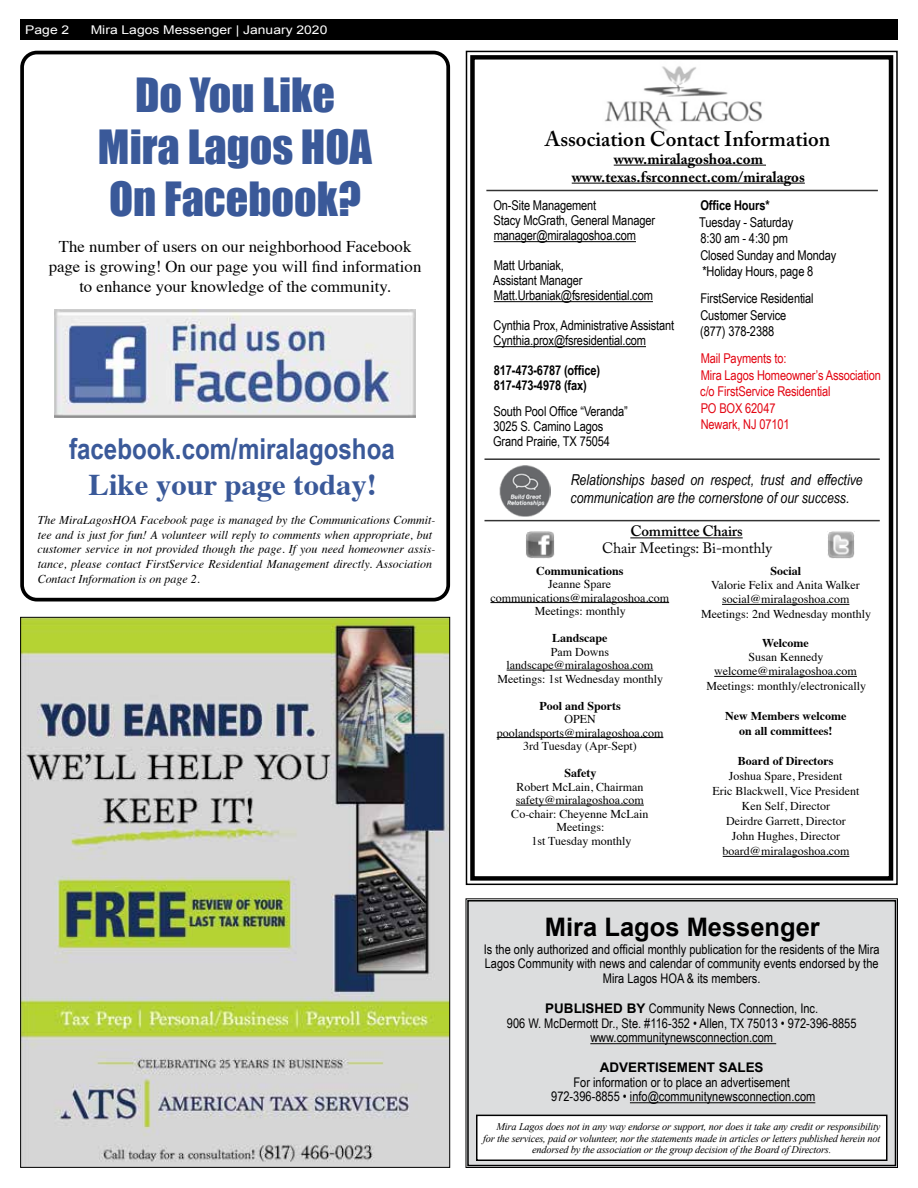
<style>
.page{position:relative;width:918px;height:1188px;background:#fff}
.page>*{position:absolute;margin:0;border:0;box-sizing:border-box;transform-origin:0 0}
.t1{font:43.35px/52.1px "Impact";color:#3a5999;text-align:center}
.t2{font:700 30px "Times";color:#3a5999}
.t3{font:700 28.8px "Arial Narrow";color:#3a5999}
.t4{font:700 25.5px "Arial";color:#000}
.t5{font:600 21px "Adobe Caslon Pro";color:#000}
.t6{font:16.5px/19.8px "Times";color:#000;text-align:center}
.t7{font:italic 15px/18px "Arial Narrow";color:#000}
.t8{font:700 15px/18px "Adobe Caslon Pro";color:#000;text-align:center}
.t9{font:15px "Adobe Caslon Pro";letter-spacing:-.01em;color:#000}
.t10{font:600 15px "Adobe Caslon Pro";letter-spacing:-.01em;color:#000}
.t11{font:13.5px/15px "Arial Narrow";letter-spacing:-.01em;color:#000}
.t12{font:13.5px/16.5px "Arial Narrow";letter-spacing:-.01em;color:#e30512}
.t13{font:700 13.5px/15px "Arial Narrow";letter-spacing:-.01em;color:#000}
.t14{font:13.35px/14.7px "Arial Narrow";color:#000;text-align:center}
.t15{font:700 13.35px "Arial";color:#000}
.t16{font:12px/13.5px "Times";color:#000;text-align:center}
.t17{font:italic 12px/15px "Times";color:#000}
.t18{font:700 12px/15px "Times";color:#000;text-align:center}
.t19{font:12px "Arial";color:#fff;scale:1.16 1}
.t20{font:italic 10.35px "Times New Roman";letter-spacing:-.02em;color:#000}
.s1{font-family:"Arial";font-weight:700}
</style>
<div class="page">
<div style="left:20px;top:20px;width:878px;height:20px;background:#000"></div>
<div style="left:466px;top:898px;width:432px;height:270px;background:#dcddde"></div>
<div style="left:467px;top:900px;width:429px;height:266px;border:1px solid #000"></div>
<hr style="left:590px;top:1043px;width:186px;height:1px;background:#000">
<hr style="left:630px;top:1102px;width:185px;height:1px;background:#000">
<div style="left:477px;top:1115px;width:410px;height:45px;background:#fff"></div>
<div style="left:476px;top:1115px;width:411px;height:46px;border:1px solid #000"></div>
<svg style="left:465px;top:50px;width:433px;height:836px"></svg>
<div style="left:470px;top:55px;width:423px;height:826px;border:4px solid #000"></div>
<img style="left:603px;top:61px;width:162px;height:73px">
<hr style="left:614px;top:165px;width:152px;height:1px;background:#000">
<hr style="left:572px;top:183px;width:233px;height:1px;background:#000">
<hr style="left:486px;top:190px;width:392px;height:1px;background:#000">
<hr style="left:484px;top:458px;width:396px;height:2px;background:#000">
<hr style="left:484px;top:520px;width:396px;height:1px;background:#000">
<hr style="left:630px;top:538px;width:113px;height:1px;background:#000">
<hr style="left:490px;top:602px;width:179px;height:1px;background:#000">
<hr style="left:507px;top:670px;width:146px;height:1px;background:#000">
<hr style="left:497px;top:737px;width:166px;height:1px;background:#000">
<hr style="left:516px;top:805px;width:128px;height:1px;background:#000">
<hr style="left:722px;top:604px;width:127px;height:1px;background:#000">
<hr style="left:714px;top:676px;width:143px;height:1px;background:#000">
<hr style="left:723px;top:856px;width:126px;height:1px;background:#000">
<img style="left:525px;top:531px;width:29px;height:28px">
<img style="left:827px;top:532px;width:28px;height:27px">
<hr style="left:494px;top:241px;width:142px;height:1px;background:#000">
<hr style="left:494px;top:301px;width:159px;height:1px;background:#000">
<hr style="left:493px;top:346px;width:153px;height:1px;background:#000">
<img style="left:500px;top:465px;width:51px;height:51px">
<div style="left:20px;top:51px;width:430px;height:550px;border:4px solid #000;border-radius:15px"></div>
<img style="left:55px;top:309px;width:361px;height:109px">
<img style="left:22px;top:619px;width:426px;height:547px">
<p class="t19" style="left:25px;top:22px;width:39px">Page 2</p>
<p class="t19" style="left:91px;top:22px;width:206px">Mira Lagos Messenger | January 2020</p>
<h1 class="t1" style="left:98px;top:68px;width:276px">Do You Like<br>Mira Lagos HOA<br>On Facebook?</h1>
<h3 class="t6" style="left:49px;top:235px;width:374px">The number of users on our neighborhood Facebook page is growing! On our page you will find information to enhance your knowledge of the community.</h3>
<h3 class="t3" style="left:69px;top:427px;width:327px">facebook.com/miralagoshoa</h3>
<h2 class="t2" style="left:89px;top:456px;width:290px">Like your page today!</h2>
<p class="t17" style="left:38px;top:511px;width:399px">The MiraLagosHOA Facebook page is managed by the Communications Commit&shy;tee and is just for fun! A volunteer will reply to comments when appropriate, but customer service in not provided though the page. If you need homeowner assis&shy;tance, please contact FirstService Residential Management directly. Association Contact Information is on page 2.</p>
<h3 class="t5" style="left:545px;top:126px;width:287px">Association Contact Information</h3>
<p class="t8" style="left:572px;top:149px;width:235px">www.miralagoshoa.com www.texas.fsrconnect.com/miralagos</p>
<p class="t11" style="left:493px;top:197px;width:163px">On-Site Management<br>Stacy McGrath, General Manager manager@miralagoshoa.com</p>
<p class="t11" style="left:493px;top:257px;width:161px">Matt Urbaniak,<br>Assistant Manager<br>Matt.Urbaniak@fsresidential.com</p>
<p class="t11" style="left:493px;top:317px;width:182px">Cynthia Prox, Administrative Assistant<br>Cynthia.prox@fsresidential.com</p>
<p class="t13" style="left:494px;top:362px;width:108px">817-473-6787 (office)<br>817-473-4978 (fax)</p>
<p class="t11" style="left:493px;top:403px;width:136px">South Pool Office “Veranda”<br>3025 S. Camino Lagos<br>Grand Prairie, TX 75054</p>
<p class="t13" style="left:700px;top:197px;width:71px">Office Hours*</p>
<p class="t11" style="left:699px;top:213px;width:139px;line-height:16.5px">Tuesday - Saturday<br>8:30 am - 4:30 pm<br>Closed Sunday and Monday *Holiday Hours, page 8</p>
<p class="t11" style="left:700px;top:290px;width:115px;line-height:16.5px">FirstService Residential<br>Customer Service (877) 378-2388</p>
<p class="t12" style="left:700px;top:350px;width:182px">Mail Payments to:<br>Mira Lagos Homeowner’s Association c/o FirstService Residential<br>PO BOX 62047<br>Newark, NJ 07101</p>
<p class="t7" style="left:571px;top:470px;width:294px">Relationships based on respect, trust and effective communication are the cornerstone of our success.</p>
<p class="t10" style="left:630px;top:522px;width:114px">Committee Chairs</p>
<p class="t9" style="left:602px;top:539px;width:171px">Chair Meetings: Bi-monthly</p>
<p class="t18" style="left:536px;top:562px;width:89px">Communications</p>
<p class="t16" style="left:490px;top:576px;width:180px">Jeanne Spare communications@miralagoshoa.com<br>Meetings: monthly</p>
<p class="t18" style="left:552px;top:629px;width:57px">Landscape</p>
<p class="t16" style="left:497px;top:644px;width:167px">Pam Downs landscape@miralagoshoa.com<br>Meetings: 1st Wednesday monthly</p>
<p class="t18" style="left:539px;top:697px;width:83px">Pool and Sports</p>
<p class="t16" style="left:497px;top:711px;width:168px">OPEN poolandsports@miralagoshoa.com<br>3rd Tuesday (Apr-Sept)</p>
<p class="t18" style="left:564px;top:764px;width:33px">Safety</p>
<p class="t16" style="left:511px;top:779px;width:139px">Robert McLain, Chairman safety@miralagoshoa.com<br>Co-chair: Cheyenne McLain<br>Meetings:<br>1st Tuesday monthly</p>
<p class="t18" style="left:771px;top:562px;width:32px">Social</p>
<p class="t16" style="left:701px;top:577px;width:171px;line-height:14.4px">Valorie Felix and Anita Walker social@miralagoshoa.com<br>Meetings: 2nd Wednesday monthly</p>
<p class="t18" style="left:762px;top:634px;width:48px">Welcome</p>
<p class="t16" style="left:706px;top:649px;width:161px;line-height:14.7px">Susan Kennedy welcome@miralagoshoa.com<br>Meetings: monthly/electronically</p>
<p class="t18" style="left:725px;top:708px;width:123px">New Members welcome on all committees!</p>
<p class="t18" style="left:738px;top:753px;width:97px">Board of Directors</p>
<p class="t16" style="left:712px;top:768px;width:149px;line-height:15px">Joshua Spare, President<br>Eric Blackwell, Vice President<br>Ken Self, Director<br>Deirdre Garrett, Director<br>John Hughes, Director board@miralagoshoa.com</p>
<h3 class="t4" style="left:545px;top:910px;width:276px">Mira Lagos Messenger</h3>
<p class="t14" style="left:484px;top:941px;width:397px">Is the only authorized and official monthly publication for the residents of the Mira<br>Lagos Community with news and calendar of community events endorsed by the<br>Mira Lagos HOA &amp; its members.</p>
<p class="t14" style="left:507px;top:1000px;width:351px"><span class="s1">PUBLISHED BY</span> Community News Connection, Inc.<br>906 W. McDermott Dr., Ste. #116-352 • Allen, TX 75013 • 972-396-8855 www.communitynewsconnection.com</p>
<p class="t15" style="left:600px;top:1058px;width:165px">ADVERTISEMENT SALES</p>
<p class="t14" style="left:551px;top:1074px;width:266px">For information or to place an advertisement<br>972-396-8855 • info@communitynewsconnection.com</p>
<p class="t20" style="left:497px;top:1119px;width:385px">Mira Lagos does not in any way endorse or support, nor does it take any credit or responsibility</p>
<p class="t20" style="left:483px;top:1131px;width:398px">for the services, paid or volunteer, nor the statements made in articles or letters published herein not</p>
<p class="t20" style="left:532px;top:1143px;width:301px">endorsed by the association or the group decision of the Board of Directors.</p>
</div>
